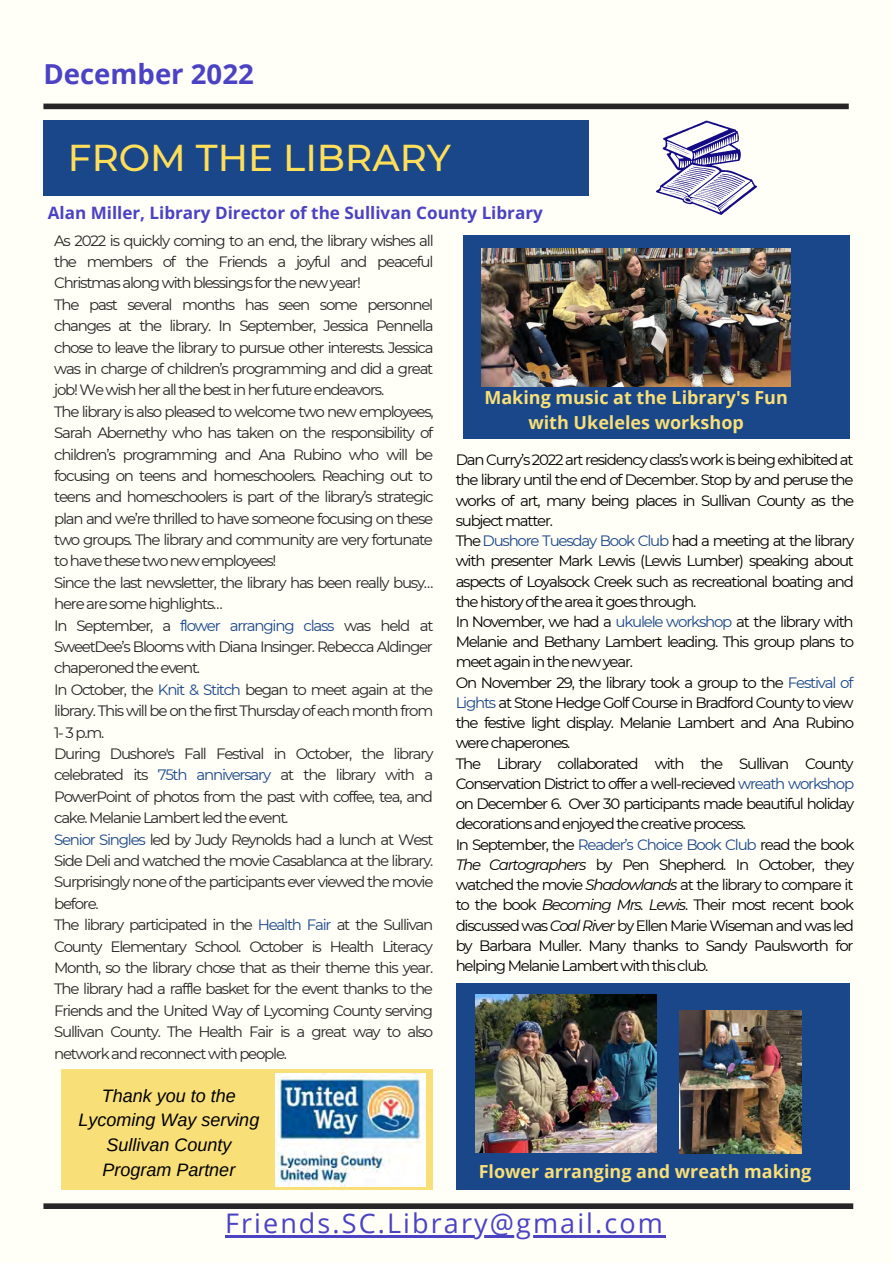
<style>
.page{position:relative;width:893px;height:1264px;background:#fff}
.page>*{position:absolute;margin:0;border:0;box-sizing:border-box;transform-origin:0 0}
.t1{font:500 37.35px "Montserrat";color:#ffde59}
.t2{font:700 27.6px "Open Sans";color:#4b42c4}
.t3{font:27px "Open Sans";letter-spacing:.08em;color:#4b42c4}
.t4{font:700 18px/24.8px "Open Sans";color:#f8df77;text-align:center}
.t5{font:italic 18px/24.8px "Arimo";color:#000;text-align:center}
.t6{font:700 17.1px "Open Sans";color:#4b42c4}
.t7{font:15px/21.5px "Montserrat";letter-spacing:-.08em;color:#272525}
.t8{font:15px/20.2px "Montserrat";letter-spacing:-.08em;color:#000}
.s1{color:#1a4789}
.s2{font-style:italic}
</style>
<div class="page">
<div style="left:0;top:0;width:892px;height:1262px;background:#fffef7"></div>
<div style="left:43px;top:104px;width:805px;height:5px;background:#272525"></div>
<div style="left:43px;top:121px;width:546px;height:75px;background:#1a4789"></div>
<div style="left:43px;top:1203px;width:810px;height:5px;background:#272525"></div>
<div style="left:462px;top:235px;width:387px;height:203px;background:#1a4789"></div>
<div style="left:455px;top:983px;width:394px;height:206px;background:#1a4789"></div>
<img style="left:679px;top:1010px;width:122px;height:143px">
<img style="left:475px;top:994px;width:181px;height:158px">
<img style="left:481px;top:248px;width:309px;height:139px">
<svg style="left:656px;top:121px;width:101px;height:94px"></svg>
<div style="left:62px;top:1069px;width:371px;height:120px;background:#f8df77"></div>
<img style="left:275px;top:1073px;width:150px;height:113px">
<hr style="left:225px;top:1235px;width:440px;height:2px;background:#4b42c4">
<h2 class="t2" style="left:43px;top:54px;width:212px">December 2022</h2>
<h1 class="t1" style="left:68px;top:134px;width:384px">FROM THE LIBRARY</h1>
<p class="t6" style="left:48px;top:200px;width:496px">Alan Miller, Library Director of the Sullivan County Library</p>
<p class="t7" style="left:54px;top:229px;width:381px">As 2022 is quickly coming to an end, the library wishes all the members of the Friends a joyful and peaceful Christmas along with blessings for the new year!<br>The past several months has seen some personnel changes at the library. In September, Jessica Pennella chose to leave the library to pursue other interests. Jessica was in charge of children’s programming and did a great job! We wish her all the best in her future endeavors.<br>The library is also pleased to welcome two new employees, Sarah Abernethy who has taken on the responsibility of children’s programming and Ana Rubino who will be focusing on teens and homeschoolers. Reaching out to teens and homeschoolers is part of the library’s strategic plan and we’re thrilled to have someone focusing on these two groups. The library and community are very fortunate to have these two new employees!<br>Since the last newsletter, the library has been really busy… here are some highlights…<br>In September, a <span class="s1">flower arranging class</span> was held at SweetDee’s Blooms with Diana Insinger. Rebecca Aldinger chaperoned the event.<br>In October, the <span class="s1">Knit &amp; Stitch</span> began to meet again at the library. This will be on the first Thursday of each month from 1- 3 p.m.<br>During Dushore's Fall Festival in October, the library celebrated its <span class="s1">75th anniversary</span> at the library with a PowerPoint of photos from the past with coffee, tea, and cake. Melanie Lambert led the event.<br><span class="s1">Senior Singles</span> led by Judy Reynolds had a lunch at West Side Deli and watched the movie Casablanca at the library.<br>Surprisingly none of the participants ever viewed the movie before.<br>The library participated in the <span class="s1">Health Fair</span> at the Sullivan County Elementary School. October is Health Literacy Month, so the library chose that as their theme this year.<br>The library had a raffle basket for the event thanks to the Friends and the United Way of Lycoming County serving Sullivan County. The Health Fair is a great way to also network and reconnect with people.</p>
<p class="t5" style="left:78px;top:1082px;width:182px">Thank you to the<br>Lycoming Way serving<br>Sullivan County<br>Program Partner</p>
<p class="t4" style="left:484px;top:385px;width:305px">Making music at the Library's Fun with Ukeleles workshop</p>
<p class="t8" style="left:455px;top:449px;width:400px">Dan Curry’s 2022 art residency class’s work is being exhibited at the library until the end of December. Stop by and peruse the works of art, many being places in Sullivan County as the subject matter.<br>The <span class="s1">Dushore Tuesday Book Club</span> had a meeting at the library with presenter Mark Lewis (Lewis Lumber) speaking about aspects of Loyalsock Creek such as recreational boating and the history of the area it goes through.<br>In November, we had a <span class="s1">ukulele workshop</span> at the library with Melanie and Bethany Lambert leading. This group plans to meet again in the new year.<br>On November 29, the library took a group to the <span class="s1">Festival of Lights</span> at Stone Hedge Golf Course in Bradford County to view the festive light display. Melanie Lambert and Ana Rubino were chaperones.<br>The Library collaborated with the Sullivan County Conservation District to offer a well-recieved <span class="s1">wreath workshop </span>on December 6. Over 30 participants made beautiful holiday decorations and enjoyed the creative process.<br>In September, the <span class="s1">Reader’s Choice Book Club</span> read the book <span class="s2">The Cartographers</span> by Pen Shepherd. In October, they watched the movie <span class="s2">Shadowlands</span> at the library to compare it to the book <span class="s2">Becoming Mrs. Lewis</span>. Their most recent book discussed was <span class="s2">Coal River</span> by Ellen Marie Wiseman and was led by Barbara Muller. Many thanks to Sandy Paulsworth for helping Melanie Lambert with this club.</p>
<p class="t4" style="left:478px;top:1158px;width:334px">Flower arranging and wreath making</p>
<h3 class="t3" style="left:225px;top:1204px;width:439px">Friends.SC.Library@gmail.com</h3>
</div>
